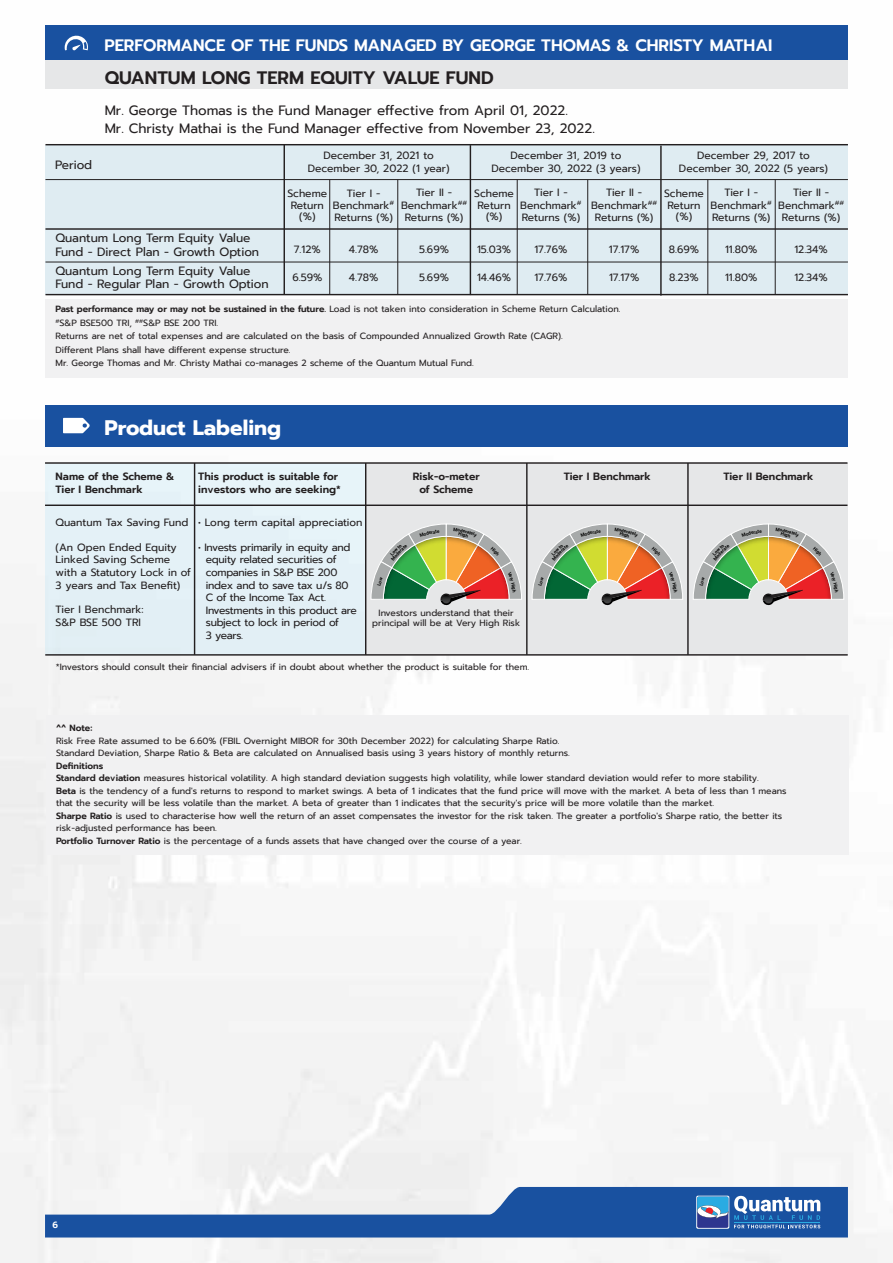
<style>
.page{position:relative;width:893px;height:1263px;background:#fff}
.page>*{position:absolute;margin:0;border:0;box-sizing:border-box;transform-origin:0 0}
.t1{font:700 21px "Prompt";color:#fff}
.t2{font:600 18px "Prompt";color:#231f20}
.t3{font:600 16.5px "Prompt";color:#fff}
.t4{font:13.5px/17.9px "Prompt";color:#231f20}
.t5{font:12px/13.2px "Prompt";color:#231f20}
.t6{font:10.5px/12.3px "Prompt";color:#231f20;text-align:center}
.t7{font:10.5px/12.6px "Prompt";letter-spacing:-.025em;color:#231f20}
.t8{font:600 10.5px/13.5px "Prompt";color:#231f20}
.t9{font:9px/12.5px "Prompt";color:#231f20}
.t10{font:600 9px "Prompt";color:#231f20}
.t11{font:600 9px "Prompt";color:#fff}
.s1{font-weight:600}
</style>
<div class="page">
<img style="left:0;top:295px;width:890px;height:968px">
<div style="left:45px;top:463px;width:321px;height:191px;background:#e4f1f7"></div>
<div style="left:366px;top:463px;width:482px;height:191px;background:#e6e7e8"></div>
<div style="left:45px;top:299px;width:803px;height:78px;background:#f1f1f2"></div>
<div style="left:46px;top:715px;width:802px;height:139px;background:#f1f1f2"></div>
<div style="left:45px;top:25px;width:803px;height:36px;background:#1951a0"></div>
<div style="left:45px;top:61px;width:803px;height:28px;background:#e6e7e8"></div>
<div style="left:45px;top:405px;width:803px;height:41px;background:#1951a0"></div>
<hr style="left:45px;top:504px;width:802px;height:2px;background:#231f20">
<hr style="left:45px;top:654px;width:803px;height:2px;background:#231f20">
<hr style="left:45px;top:462px;width:802px;height:2px;background:#231f20">
<hr style="left:194px;top:463px;width:1px;height:192px;background:#231f20">
<hr style="left:365px;top:463px;width:1px;height:192px;background:#231f20">
<hr style="left:526px;top:463px;width:2px;height:192px;background:#231f20">
<hr style="left:687px;top:463px;width:2px;height:192px;background:#231f20">
<svg style="left:65px;top:35px;width:23px;height:16px"></svg>
<svg style="left:63px;top:418px;width:27px;height:15px"></svg>
<svg style="left:45px;top:1187px;width:803px;height:50px"></svg>
<div style="left:45px;top:145px;width:803px;height:150px;background:#dfecf2"></div>
<hr style="left:45px;top:228px;width:803px;height:2px;background:#231f20">
<hr style="left:45px;top:144px;width:803px;height:1px;background:#231f20">
<hr style="left:45px;top:262px;width:803px;height:1px;background:#231f20">
<hr style="left:45px;top:294px;width:803px;height:1px;background:#231f20">
<hr style="left:45px;top:179px;width:803px;height:1px;background:#231f20">
<hr style="left:284px;top:145px;width:1px;height:150px;background:#231f20">
<hr style="left:470px;top:145px;width:1px;height:150px;background:#231f20">
<hr style="left:397px;top:180px;width:1px;height:115px;background:#231f20">
<hr style="left:329px;top:180px;width:1px;height:115px;background:#231f20">
<hr style="left:517px;top:180px;width:1px;height:115px;background:#231f20">
<hr style="left:587px;top:180px;width:1px;height:115px;background:#231f20">
<hr style="left:775px;top:180px;width:1px;height:115px;background:#231f20">
<hr style="left:707px;top:180px;width:1px;height:115px;background:#231f20">
<hr style="left:660px;top:146px;width:2px;height:150px;background:#231f20">
<svg style="left:371px;top:524px;width:151px;height:82px"></svg>
<svg style="left:532px;top:524px;width:151px;height:82px"></svg>
<svg style="left:693px;top:524px;width:151px;height:82px"></svg>
<h3 class="t3" style="left:104px;top:33px;width:669px">PERFORMANCE OF THE FUNDS MANAGED BY GEORGE THOMAS &amp; CHRISTY MATHAI</h3>
<h2 class="t2" style="left:105px;top:65px;width:390px">QUANTUM LONG TERM EQUITY VALUE FUND</h2>
<h3 class="t5" style="left:55px;top:158px;width:39px">Period</h3>
<h3 class="t4" style="left:105px;top:101px;width:492px">Mr. George Thomas is the Fund Manager effective from April 01, 2022.<br>Mr. Christy Mathai is the Fund Manager effective from November 23, 2022.</h3>
<p class="t6" style="left:308px;top:149px;width:143px">December 31, 2021 to<br>December 30, 2022 (1 year)</p>
<p class="t6" style="left:491px;top:149px;width:151px;line-height:12.8px">December 31, 2019 to<br>December 30, 2022 (3 years)</p>
<p class="t6" style="left:679px;top:149px;width:150px;line-height:13.4px">December 29, 2017 to<br>December 30, 2022 (5 years)</p>
<p class="t6" style="left:288px;top:187px;width:41px">Scheme<br>Return (%)</p>
<p class="t6" style="left:333px;top:187px;width:63px">Tier I -<br>Benchmark<sup>#<br></sup>Returns (%)</p>
<p class="t6" style="left:401px;top:186px;width:67px">Tier II -<br>Benchmark<sup>##<br></sup>Returns (%)</p>
<p class="t6" style="left:474px;top:187px;width:41px">Scheme<br>Return (%)</p>
<p class="t6" style="left:591px;top:186px;width:67px">Tier II -<br>Benchmark<sup>##<br></sup>Returns (%)</p>
<p class="t6" style="left:520px;top:186px;width:63px">Tier I -<br>Benchmark<sup>#<br></sup>Returns (%)</p>
<p class="t6" style="left:664px;top:187px;width:41px">Scheme<br>Return (%)</p>
<p class="t6" style="left:778px;top:186px;width:67px">Tier II -<br>Benchmark<sup>##<br></sup>Returns (%)</p>
<p class="t6" style="left:711px;top:186px;width:63px">Tier I -<br>Benchmark<sup>#<br></sup>Returns (%)</p>
<h3 class="t5" style="left:55px;top:232px;width:205px">Quantum Long Term Equity Value<br>Fund - Direct Plan - Growth Option</h3>
<h3 class="t5" style="left:55px;top:264px;width:215px;line-height:12.6px">Quantum Long Term Equity Value<br>Fund - Regular Plan - Growth Option</h3>
<p class="t6" style="left:294px;top:243px;width:28px">7.12%</p>
<p class="t6" style="left:292px;top:271px;width:32px">6.59%</p>
<p class="t6" style="left:534px;top:243px;width:34px">17.76%</p>
<p class="t6" style="left:349px;top:243px;width:31px">4.78%</p>
<p class="t6" style="left:419px;top:243px;width:32px">5.69%</p>
<p class="t6" style="left:477px;top:243px;width:36px">15.03%</p>
<p class="t6" style="left:609px;top:243px;width:32px">17.17%</p>
<p class="t6" style="left:669px;top:243px;width:32px">8.69%</p>
<p class="t6" style="left:794px;top:243px;width:35px">12.34%</p>
<p class="t6" style="left:725px;top:243px;width:34px">11.80%</p>
<p class="t6" style="left:534px;top:271px;width:34px">17.76%</p>
<p class="t6" style="left:349px;top:271px;width:31px">4.78%</p>
<p class="t6" style="left:419px;top:271px;width:32px">5.69%</p>
<p class="t6" style="left:477px;top:271px;width:36px">14.46%</p>
<p class="t6" style="left:609px;top:271px;width:32px">17.17%</p>
<p class="t6" style="left:669px;top:271px;width:31px">8.23%</p>
<p class="t6" style="left:794px;top:271px;width:35px">12.34%</p>
<p class="t6" style="left:725px;top:271px;width:34px">11.80%</p>
<p class="t9" style="left:56px;top:302px;width:566px;line-height:13.5px"><span class="s1">Past performance may or may not be sustained in the future.</span> Load is not taken into consideration in Scheme Return Calculation. <sup>#</sup>S&amp;P BSE500 TRI, <sup>##</sup>S&amp;P BSE 200 TRI.<br>Returns are net of total expenses and are calculated on the basis of Compounded Annualized Growth Rate (CAGR).<br>Different Plans shall have different expense structure.<br>Mr. George Thomas and Mr. Christy Mathai co-manages 2 scheme of the Quantum Mutual Fund.</p>
<h1 class="t1" style="left:104px;top:412px;width:178px">Product Labeling</h1>
<p class="t8" style="left:56px;top:469px;width:120px">Name of the Scheme &amp;<br>Tier I Benchmark</p>
<p class="t8" style="left:198px;top:469px;width:144px">This product is suitable for investors who are seeking*</p>
<p class="t8" style="left:413px;top:469px;width:68px;text-align:center">Risk-o-meter of Scheme</p>
<p class="t6" style="left:56px;top:516px;width:134px">Quantum Tax Saving Fund</p>
<p class="t6" style="left:56px;top:541px;width:137px;text-align:left">(An Open Ended Equity<br>Linked Saving Scheme with a Statutory Lock in of<br>3 years and Tax Benefit)</p>
<p class="t6" style="left:56px;top:603px;width:90px;text-align:left">Tier I Benchmark:<br>S&amp;P BSE 500 TRI</p>
<p class="t6" style="left:198px;top:516px;width:166px">• Long term capital appreciation</p>
<p class="t7" style="left:206px;top:541px;width:153px;text-indent:-8px">• Invests primarily in equity and equity related securities of companies in S&amp;P BSE 200 index and to save tax u/s 80<br>C of the Income Tax Act.<br>Investments in this product are subject to lock in period of<br>3 years.</p>
<p class="t9" style="left:372px;top:608px;width:149px;line-height:9.4px;text-align:center">Investors understand that their principal will be at Very High Risk</p>
<p class="t9" style="left:56px;top:661px;width:475px">*Investors should consult their financial advisers if in doubt about whether the product is suitable for them.</p>
<p class="t8" style="left:564px;top:469px;width:89px">Tier I Benchmark</p>
<p class="t8" style="left:723px;top:469px;width:91px">Tier II Benchmark</p>
<p class="t10" style="left:56px;top:721px;width:38px">^^ Note:</p>
<p class="t9" style="left:56px;top:734px;width:515px">Risk Free Rate assumed to be 6.60% (FBIL Overnight MIBOR for 30th December 2022) for calculating Sharpe Ratio.<br>Standard Deviation, Sharpe Ratio &amp; Beta are calculated on Annualised basis using 3 years history of monthly returns.</p>
<p class="t9" style="left:56px;top:759px;width:732px"><span class="s1">Definitions<br>Standard deviation</span> measures historical volatility. A high standard deviation suggests high volatility, while lower standard deviation would refer to more stability.<br><span class="s1">Beta</span> is the tendency of a fund's returns to respond to market swings. A beta of 1 indicates that the fund price will move with the market. A beta of less than 1 means that the security will be less volatile than the market. A beta of greater than 1 indicates that the security's price will be more volatile than the market.<br><span class="s1">Sharpe Ratio</span> is used to characterise how well the return of an asset compensates the investor for the risk taken. The greater a portfolio's Sharpe ratio, the better its risk-adjusted performance has been.<br><span class="s1">Portfolio Turnover Ratio</span> is the percentage of a funds assets that have changed over the course of a year.</p>
<p class="t11" style="left:53px;top:1218px;width:7px">6</p>
</div>
